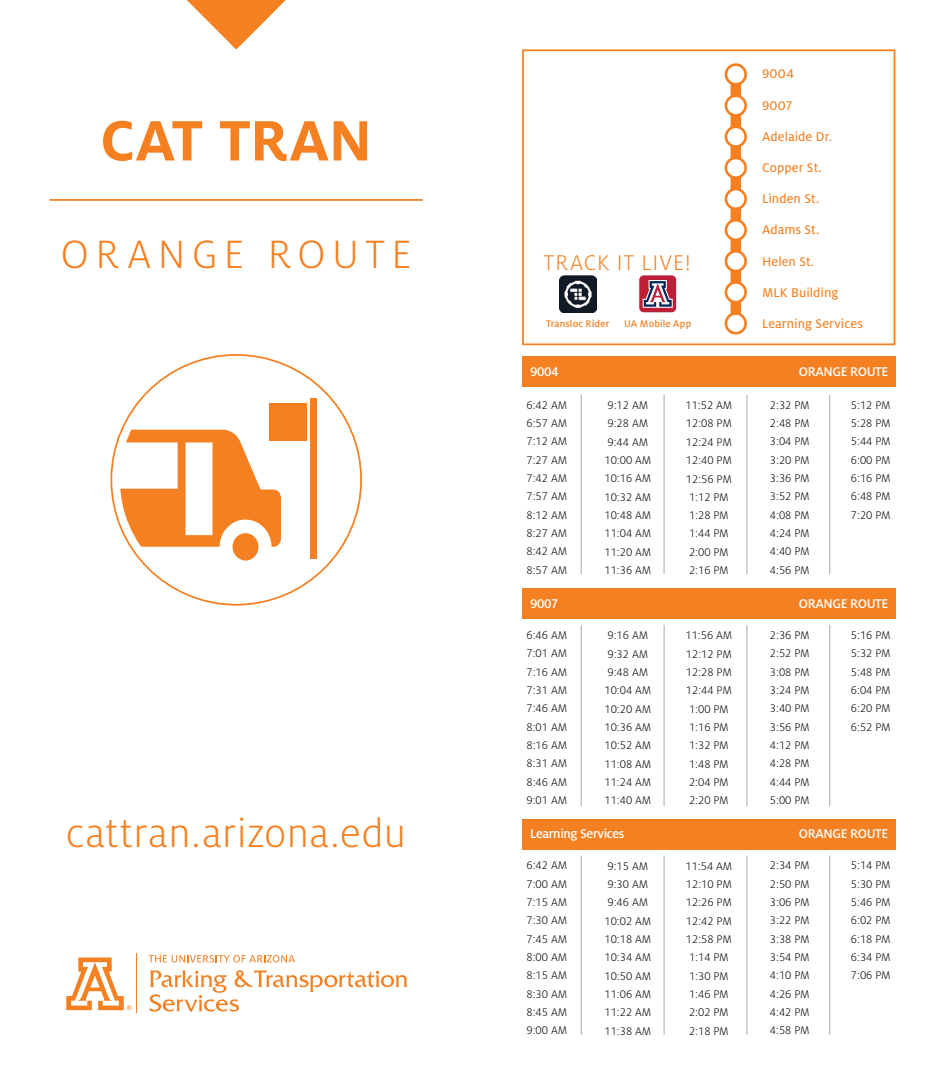
<style>
.page{position:relative;width:945px;height:1071px;background:#fff}
.page>*{position:absolute;margin:0;border:0;box-sizing:border-box;transform-origin:0 0}
.t1{font:700 63px "Milo OT";letter-spacing:-.01em;color:#f58021}
.t2{font:300 43.75px "Milo OT";letter-spacing:.03em;color:#f58021}
.t3{font:300 43.75px "Milo OT";letter-spacing:.145em;color:#f58021}
.t4{font:300 23.62px "Milo OT";letter-spacing:.045em;color:#f58021}
.t5{font:14px "Milo OT Text";letter-spacing:.005em;color:#f58021}
.t6{font:500 14px "Milo OT";letter-spacing:-.03em;color:#fff}
.t7{font:300 12.25px/18.4px "Milo OT";color:#040503;text-align:justify}
.t8{font:500 10.67px "Milo OT";letter-spacing:.01em;color:#f58021}
</style>
<div class="page">
<hr style="left:136px;top:953px;width:1px;height:60px;background:#f58021">
<svg style="left:149px;top:955px;width:146px;height:8px"></svg>
<svg style="left:149px;top:970px;width:259px;height:42px"></svg>
<svg style="left:66px;top:958px;width:66px;height:52px"></svg>
<svg style="left:187px;top:0;width:99px;height:50px"></svg>
<hr style="left:50px;top:199px;width:373px;height:2px;background:#f58021">
<svg style="left:120px;top:430px;width:161px;height:131px"></svg>
<div style="left:270px;top:403px;width:37px;height:38px;background:#f58021"></div>
<div style="left:310px;top:398px;width:7px;height:160px;background:#f58021"></div>
<div style="left:522px;top:49px;width:373px;height:296px;border:2px solid #f58021"></div>
<div style="left:639px;top:275px;width:37px;height:37px;background:#be1f36;border-radius:4px"></div>
<svg style="left:643px;top:280px;width:30px;height:28px"></svg>
<img style="left:559px;top:275px;width:37px;height:37px">
<div style="left:731px;top:73px;width:10px;height:250px;background:#f58021"></div>
<div style="left:726px;top:65px;width:20px;height:19px;background:#fff;border-radius:50%"></div>
<div style="left:725px;top:63px;width:22px;height:23px;border:3px solid #f58021;border-radius:50%"></div>
<div style="left:726px;top:96px;width:20px;height:19px;background:#fff;border-radius:50%"></div>
<div style="left:725px;top:94px;width:22px;height:23px;border:3px solid #f58021;border-radius:50%"></div>
<div style="left:726px;top:127px;width:20px;height:20px;background:#fff;border-radius:50%"></div>
<div style="left:725px;top:126px;width:22px;height:22px;border:3px solid #f58021;border-radius:50%"></div>
<div style="left:726px;top:158px;width:20px;height:20px;background:#fff;border-radius:50%"></div>
<div style="left:725px;top:157px;width:22px;height:22px;border:3px solid #f58021;border-radius:50%"></div>
<div style="left:726px;top:189px;width:20px;height:20px;background:#fff;border-radius:50%"></div>
<div style="left:725px;top:188px;width:22px;height:22px;border:3px solid #f58021;border-radius:50%"></div>
<div style="left:726px;top:220px;width:20px;height:20px;background:#fff;border-radius:50%"></div>
<div style="left:725px;top:219px;width:22px;height:22px;border:3px solid #f58021;border-radius:50%"></div>
<div style="left:726px;top:251px;width:20px;height:20px;background:#fff;border-radius:50%"></div>
<div style="left:725px;top:250px;width:22px;height:22px;border:3px solid #f58021;border-radius:50%"></div>
<div style="left:726px;top:282px;width:20px;height:20px;background:#fff;border-radius:50%"></div>
<div style="left:725px;top:281px;width:22px;height:22px;border:3px solid #f58021;border-radius:50%"></div>
<div style="left:726px;top:314px;width:20px;height:19px;background:#fff;border-radius:50%"></div>
<div style="left:725px;top:312px;width:22px;height:23px;border:3px solid #f58021;border-radius:50%"></div>
<div style="left:522px;top:356px;width:373px;height:31px;background:#f58021"></div>
<div style="left:522px;top:588px;width:373px;height:31px;background:#f58021"></div>
<div style="left:522px;top:819px;width:373px;height:30px;background:#f58021"></div>
<hr style="left:581px;top:395px;width:1px;height:179px;background:#a8a9ad">
<hr style="left:581px;top:625px;width:1px;height:181px;background:#a8a9ad">
<hr style="left:581px;top:855px;width:1px;height:180px;background:#a8a9ad">
<hr style="left:664px;top:395px;width:1px;height:179px;background:#a8a9ad">
<hr style="left:664px;top:625px;width:1px;height:181px;background:#a8a9ad">
<hr style="left:664px;top:855px;width:1px;height:180px;background:#a8a9ad">
<hr style="left:747px;top:395px;width:1px;height:179px;background:#a8a9ad">
<hr style="left:747px;top:625px;width:1px;height:181px;background:#a8a9ad">
<hr style="left:747px;top:855px;width:1px;height:180px;background:#a8a9ad">
<hr style="left:829px;top:395px;width:1px;height:179px;background:#a8a9ad">
<hr style="left:829px;top:625px;width:1px;height:181px;background:#a8a9ad">
<hr style="left:829px;top:855px;width:1px;height:180px;background:#a8a9ad">
<h1 class="t1" style="left:100px;top:105px;width:273px">CAT TRAN</h1>
<h2 class="t3" style="left:61px;top:230px;width:353px">ORANGE ROUTE</h2>
<h2 class="t2" style="left:66px;top:810px;width:341px">cattran.arizona.edu</h2>
<h3 class="t4" style="left:544px;top:250px;width:149px">TRACK IT LIVE!</h3>
<p class="t8" style="left:546px;top:318px;width:65px">Transloc Rider</p>
<p class="t8" style="left:624px;top:318px;width:69px">UA Mobile App</p>
<p class="t6" style="left:530px;top:364px;width:30px">9004</p>
<p class="t7" style="left:527px;top:396px;width:42px">6:42 AM 6:57 AM 7:12 AM 7:27 AM 7:42 AM 7:57 AM 8:12 AM 8:27 AM 8:42 AM 8:57 AM</p>
<p class="t6" style="left:530px;top:595px;width:30px">9007</p>
<p class="t7" style="left:527px;top:626px;width:42px">6:46 AM 7:01 AM 7:16 AM 7:31 AM 7:46 AM 8:01 AM 8:16 AM 8:31 AM 8:46 AM 9:01 AM</p>
<p class="t7" style="left:604px;top:396px;width:48px;text-align:left">9:12 AM<br>9:28 AM<br>9:44 AM<br>10:00 AM<br>10:16 AM<br>10:32 AM<br>10:48 AM<br>11:04 AM<br>11:20 AM<br>11:36 AM</p>
<p class="t7" style="left:604px;top:626px;width:48px;text-align:left">9:16 AM<br>9:32 AM<br>9:48 AM<br>10:04 AM<br>10:20 AM<br>10:36 AM<br>10:52 AM<br>11:08 AM<br>11:24 AM<br>11:40 AM</p>
<p class="t6" style="left:530px;top:826px;width:96px">Learning Services</p>
<p class="t7" style="left:527px;top:856px;width:42px">6:42 AM 7:00 AM 7:15 AM 7:30 AM 7:45 AM 8:00 AM 8:15 AM 8:30 AM 8:45 AM 9:00 AM</p>
<p class="t7" style="left:604px;top:857px;width:48px;text-align:left">9:15 AM<br>9:30 AM<br>9:46 AM<br>10:02 AM<br>10:18 AM<br>10:34 AM<br>10:50 AM<br>11:06 AM<br>11:22 AM<br>11:38 AM</p>
<p class="t7" style="left:685px;top:396px;width:48px;text-align:left">11:52 AM<br>12:08 PM<br>12:24 PM<br>12:40 PM<br>12:56 PM<br>1:12 PM<br>1:28 PM<br>1:44 PM<br>2:00 PM<br>2:16 PM</p>
<p class="t7" style="left:685px;top:626px;width:48px;text-align:left">11:56 AM<br>12:12 PM<br>12:28 PM<br>12:44 PM<br>1:00 PM<br>1:16 PM<br>1:32 PM<br>1:48 PM<br>2:04 PM<br>2:20 PM</p>
<p class="t7" style="left:685px;top:857px;width:48px;text-align:left">11:54 AM<br>12:10 PM<br>12:26 PM<br>12:42 PM<br>12:58 PM<br>1:14 PM<br>1:30 PM<br>1:46 PM<br>2:02 PM<br>2:18 PM</p>
<p class="t5" style="left:762px;top:66px;width:34px">9004</p>
<p class="t5" style="left:762px;top:98px;width:32px">9007</p>
<p class="t5" style="left:762px;top:129px;width:72px">Adelaide Dr.</p>
<p class="t5" style="left:762px;top:160px;width:61px">Copper St.</p>
<p class="t5" style="left:762px;top:191px;width:59px">Linden St.</p>
<p class="t5" style="left:762px;top:222px;width:59px">Adams St.</p>
<p class="t5" style="left:762px;top:254px;width:54px">Helen St.</p>
<p class="t5" style="left:762px;top:285px;width:78px">MLK Building</p>
<p class="t5" style="left:762px;top:316px;width:102px">Learning Services</p>
<p class="t6" style="left:799px;top:364px;width:91px">ORANGE ROUTE</p>
<p class="t7" style="left:770px;top:396px;width:41px">2:32 PM 2:48 PM 3:04 PM 3:20 PM 3:36 PM 3:52 PM 4:08 PM 4:24 PM 4:40 PM 4:56 PM</p>
<p class="t7" style="left:851px;top:396px;width:41px">5:12 PM 5:28 PM 5:44 PM 6:00 PM 6:16 PM 6:48 PM 7:20 PM</p>
<p class="t6" style="left:799px;top:595px;width:91px">ORANGE ROUTE</p>
<p class="t7" style="left:770px;top:626px;width:41px">2:36 PM 2:52 PM 3:08 PM 3:24 PM 3:40 PM 3:56 PM 4:12 PM 4:28 PM 4:44 PM 5:00 PM</p>
<p class="t7" style="left:851px;top:626px;width:41px">5:16 PM 5:32 PM 5:48 PM 6:04 PM 6:20 PM 6:52 PM</p>
<p class="t6" style="left:799px;top:826px;width:91px">ORANGE ROUTE</p>
<p class="t7" style="left:770px;top:857px;width:41px">2:34 PM 2:50 PM 3:06 PM 3:22 PM 3:38 PM 3:54 PM 4:10 PM 4:26 PM 4:42 PM 4:58 PM</p>
<p class="t7" style="left:851px;top:857px;width:41px">5:14 PM 5:30 PM 5:46 PM 6:02 PM 6:18 PM 6:34 PM 7:06 PM</p>
</div>
